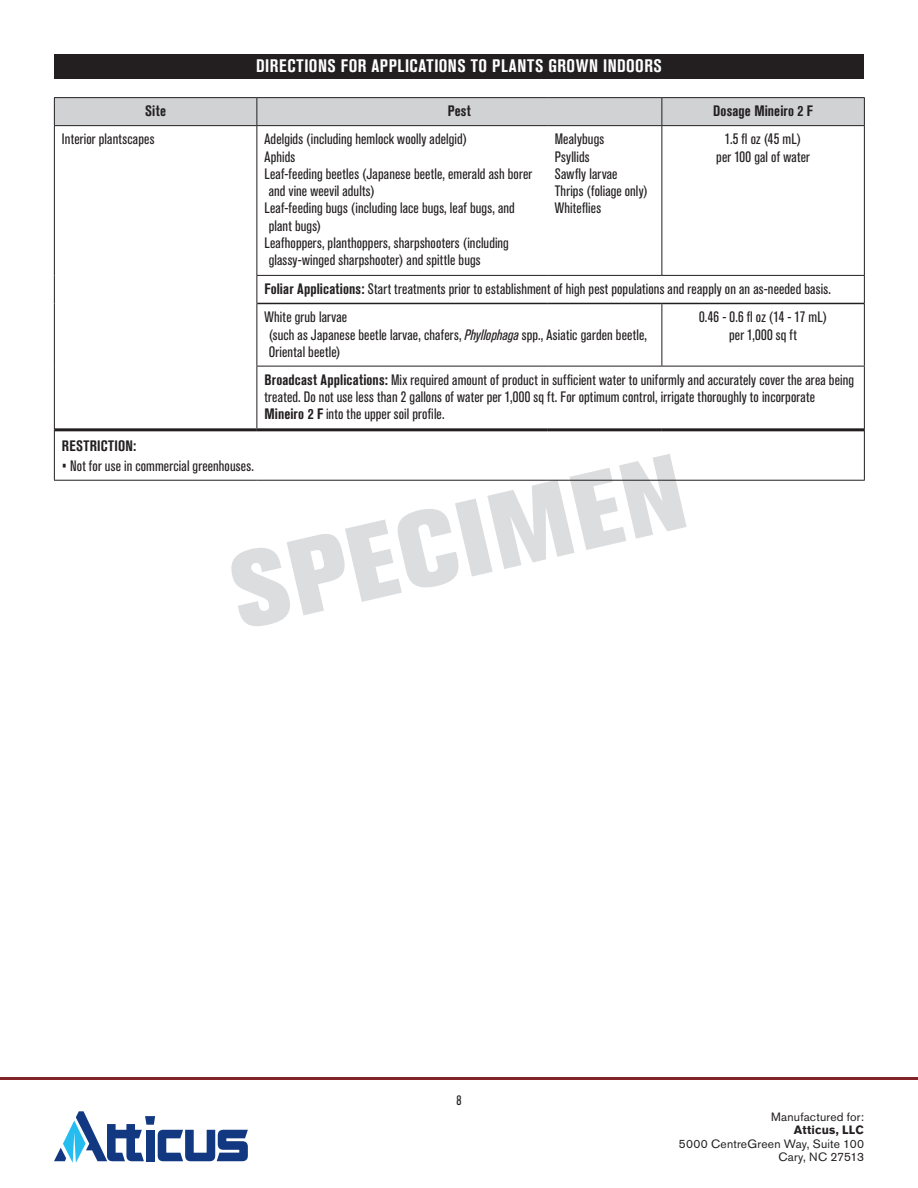
<style>
.page{position:relative;width:918px;height:1188px;background:#fff}
.page>*{position:absolute;margin:0;border:0;box-sizing:border-box;transform-origin:0 0}
.t1{font:700 condensed 18px "Akzidenz Grotesk BE";letter-spacing:.03em;color:#fff}
.t2{font:condensed 15px/17.2px "Akzidenz Grotesk BE";letter-spacing:.01em;color:#231f20}
.t3{font:700 condensed 15px "Akzidenz Grotesk BE";letter-spacing:.015em;color:#231f20}
.t4{font:condensed 13.5px "Akzidenz Grotesk BE";color:#231f20}
.t5{font:12px/13.5px "Akzidenz Grotesk BE";letter-spacing:.015em;color:#231f20;text-align:right}
.t6{font:700 12px "Akzidenz Grotesk BE";letter-spacing:.01em;color:#231f20}
.s1{font-weight:700}
.s2{font-style:italic}
</style>
<div class="page">
<svg style="left:228px;top:454px;width:459px;height:172px"></svg>
<hr style="left:0;top:1077px;width:918px;height:3px;background:#822528">
<svg style="left:54px;top:1111px;width:194px;height:52px"></svg>
<div style="left:54px;top:54px;width:810px;height:24px;background:#231f20"></div>
<hr style="left:54px;top:97px;width:203px;height:1px;background:#231f20">
<hr style="left:257px;top:97px;width:290px;height:1px;background:#231f20">
<hr style="left:547px;top:97px;width:115px;height:1px;background:#231f20">
<hr style="left:662px;top:97px;width:203px;height:1px;background:#231f20">
<div style="left:54px;top:98px;width:811px;height:27px;background:#d1d2d4"></div>
<hr style="left:54px;top:125px;width:203px;height:1px;background:#231f20">
<hr style="left:54px;top:126px;width:1px;height:149px;background:#231f20">
<svg style="left:54px;top:275px;width:1px;height:28px"></svg>
<hr style="left:54px;top:303px;width:1px;height:63px;background:#231f20">
<hr style="left:54px;top:366px;width:1px;height:64px;background:#231f20">
<hr style="left:256px;top:366px;width:1px;height:62px;background:#231f20">
<hr style="left:864px;top:366px;width:1px;height:64px;background:#231f20">
<hr style="left:257px;top:125px;width:290px;height:1px;background:#231f20">
<hr style="left:256px;top:126px;width:1px;height:149px;background:#231f20">
<hr style="left:547px;top:125px;width:115px;height:1px;background:#231f20">
<hr style="left:662px;top:125px;width:203px;height:1px;background:#231f20">
<hr style="left:662px;top:126px;width:1px;height:149px;background:#231f20">
<hr style="left:864px;top:126px;width:1px;height:149px;background:#231f20">
<hr style="left:864px;top:303px;width:1px;height:63px;background:#231f20">
<hr style="left:662px;top:366px;width:203px;height:1px;background:#231f20">
<hr style="left:256px;top:275px;width:291px;height:1px;background:#231f20">
<svg style="left:256px;top:276px;width:1px;height:27px"></svg>
<hr style="left:547px;top:275px;width:115px;height:1px;background:#231f20">
<hr style="left:662px;top:275px;width:203px;height:1px;background:#231f20">
<svg style="left:864px;top:276px;width:1px;height:27px"></svg>
<hr style="left:662px;top:303px;width:202px;height:1px;background:#231f20">
<hr style="left:55px;top:428px;width:202px;height:3px;background:#231f20">
<hr style="left:257px;top:428px;width:290px;height:3px;background:#231f20">
<hr style="left:547px;top:428px;width:115px;height:3px;background:#231f20">
<hr style="left:662px;top:428px;width:202px;height:3px;background:#231f20">
<hr style="left:54px;top:430px;width:1px;height:50px;background:#231f20">
<hr style="left:864px;top:430px;width:1px;height:50px;background:#231f20">
<hr style="left:54px;top:480px;width:203px;height:1px;background:#231f20">
<hr style="left:257px;top:480px;width:290px;height:1px;background:#231f20">
<hr style="left:547px;top:480px;width:115px;height:1px;background:#231f20">
<hr style="left:662px;top:480px;width:203px;height:1px;background:#231f20">
<hr style="left:257px;top:303px;width:290px;height:1px;background:#231f20">
<hr style="left:547px;top:303px;width:115px;height:1px;background:#231f20">
<hr style="left:256px;top:303px;width:1px;height:63px;background:#231f20">
<hr style="left:662px;top:304px;width:1px;height:62px;background:#231f20">
<hr style="left:256px;top:366px;width:291px;height:1px;background:#231f20">
<hr style="left:547px;top:366px;width:115px;height:1px;background:#231f20">
<p class="t1" style="left:256px;top:56px;width:407px">DIRECTIONS FOR APPLICATIONS TO PLANTS GROWN INDOORS</p>
<p class="t3" style="left:145px;top:103px;width:22px">Site</p>
<p class="t3" style="left:448px;top:103px;width:25px">Pest</p>
<p class="t3" style="left:713px;top:103px;width:101px">Dosage Mineiro 2 F</p>
<p class="t2" style="left:62px;top:131px;width:94px">Interior plantscapes</p>
<p class="t2" style="left:264px;top:131px;width:269px">Adelgids (including hemlock woolly adelgid)<br>Aphids<br>Leaf-feeding beetles (Japanese beetle, emerald ash borer and vine weevil adults)<br>Leaf-feeding bugs (including lace bugs, leaf bugs, and plant bugs)<br>Leafhoppers, planthoppers, sharpshooters (including glassy-winged sharpshooter) and spittle bugs</p>
<p class="t2" style="left:555px;top:131px;width:95px">Mealybugs<br>Psyllids<br>Sawfly larvae<br>Thrips (foliage only)<br>Whiteflies</p>
<p class="t2" style="left:716px;top:131px;width:95px;text-align:center">1.5 fl oz (45 mL) per 100 gal of water</p>
<p class="t2" style="left:264px;top:275px;width:568px;line-height:28px"><span class="s1">Foliar Applications:</span> Start treatments prior to establishment of high pest populations and reapply on an as-needed basis.<br>White grub larvae</p>
<p class="t2" style="left:269px;top:326px;width:380px">(such as Japanese beetle larvae, chafers, <span class="s2">Phyllophaga</span> spp., Asiatic garden beetle,<br>Oriental beetle)</p>
<p class="t2" style="left:699px;top:309px;width:130px;text-align:center">0.46 - 0.6 fl oz (14 - 17 mL) per 1,000 sq ft</p>
<p class="t2" style="left:264px;top:371px;width:591px"><span class="s1">Broadcast Applications:</span> Mix required amount of product in sufficient water to uniformly and accurately cover the area being treated. Do not use less than 2 gallons of water per 1,000 sq ft. For optimum control, irrigate thoroughly to incorporate<br><span class="s1">Mineiro 2 F</span> into the upper soil profile.</p>
<p class="t3" style="left:62px;top:437px;width:76px">RESTRICTION:</p>
<p class="t2" style="left:62px;top:458px;width:193px">• Not for use in commercial greenhouses.</p>
<p class="t4" style="left:456px;top:1093px;width:7px">8</p>
<p class="t5" style="left:771px;top:1109px;width:94px">Manufactured for:</p>
<p class="t6" style="left:794px;top:1123px;width:72px">Atticus, LLC</p>
<p class="t5" style="left:679px;top:1136px;width:187px">5000 CentreGreen Way, Suite 100<br>Cary, NC 27513</p>
</div>
